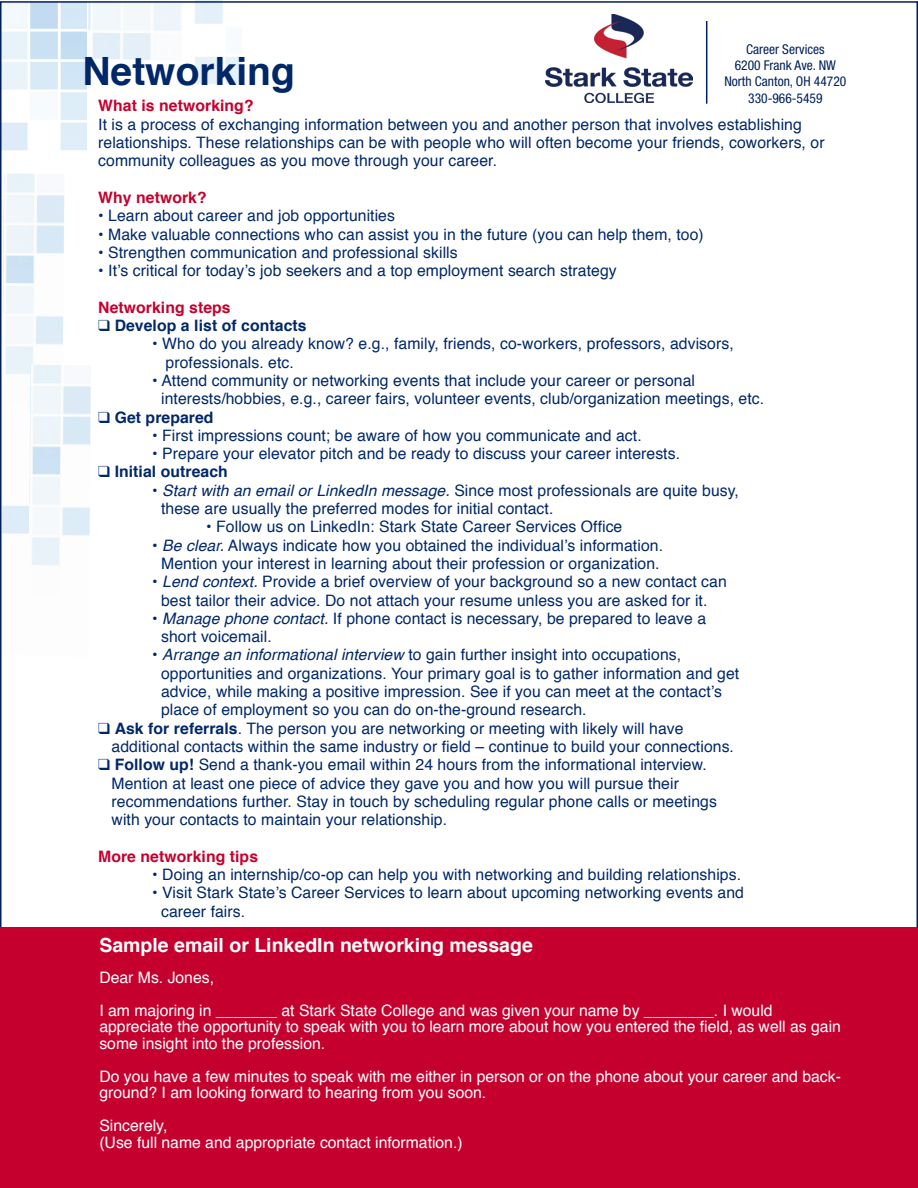
<style>
.page{position:relative;width:918px;height:1188px;background:#fff}
.page>*{position:absolute;margin:0;border:0;box-sizing:border-box;transform-origin:0 0}
.t1{font:700 39px "Helvetica";color:#002868}
.t2{font:700 19.5px "Helvetica";color:#fff}
.t3{font:15.75px "Helvetica";letter-spacing:.005em;color:#002868}
.t4{font:15.75px/16.5px "Helvetica";color:#fff}
.t5{font:700 15.75px "Helvetica";letter-spacing:.005em;color:#c5002e}
.t6{font:700 15.75px "Helvetica";letter-spacing:.005em;color:#002868}
.t7{font:condensed 13.5px "Helvetica Neue LT Std";color:#00205b}
.s1{font-style:italic}
.s2{font-weight:700}
</style>
<div class="page">
<img style="left:3px;top:4px;width:84px;height:147px">
<img style="left:3px;top:174px;width:61px;height:230px">
<img style="left:28px;top:365px;width:63px;height:200px">
<img style="left:88px;top:0;width:94px;height:61px">
<div style="left:1px;top:927px;width:917px;height:261px;background:#c5002e"></div>
<img style="left:545px;top:14px;width:147px;height:88px">
<hr style="left:706px;top:21px;width:1px;height:83px;background:#00205b">
<p class="t7" style="left:746px;top:41px;width:80px">Career Services</p>
<p class="t7" style="left:735px;top:58px;width:103px">6200 Frank Ave. NW</p>
<p class="t7" style="left:724px;top:74px;width:123px">North Canton, OH 44720</p>
<p class="t7" style="left:748px;top:90px;width:76px">330-966-5459</p>
<p class="t1" style="left:82px;top:40px;width:214px">Networking</p>
<p class="t5" style="left:98px;top:93px;width:157px">What is networking?</p>
<p class="t3" style="left:98px;top:112px;width:705px">It is a process of exchanging information between you and another person that involves establishing</p>
<p class="t3" style="left:98px;top:130px;width:728px">relationships. These relationships can be with people who will often become your friends, coworkers, or</p>
<p class="t3" style="left:98px;top:149px;width:400px">community colleagues as you move through your career.</p>
<p class="t5" style="left:98px;top:185px;width:110px">Why network?</p>
<p class="t3" style="left:98px;top:204px;width:298px">• Learn about career and job opportunities</p>
<p class="t3" style="left:98px;top:222px;width:607px">• Make valuable connections who can assist you in the future (you can help them, too)</p>
<p class="t3" style="left:98px;top:240px;width:361px">• Strengthen communication and professional skills</p>
<p class="t3" style="left:98px;top:258px;width:520px">• It’s critical for today’s job seekers and a top employment search strategy</p>
<p class="t5" style="left:98px;top:294px;width:134px">Networking steps</p>
<p class="t6" style="left:98px;top:313px;width:210px">❑ Develop a list of contacts</p>
<p class="t3" style="left:152px;top:332px;width:583px">• Who do you already know? e.g., family, friends, co-workers, professors, advisors,</p>
<p class="t3" style="left:166px;top:350px;width:130px">professionals. etc.</p>
<p class="t3" style="left:152px;top:368px;width:544px">• Attend community or networking events that include your career or personal</p>
<p class="t3" style="left:161px;top:387px;width:605px">interests/hobbies, e.g., career fairs, volunteer events, club/organization meetings, etc.</p>
<p class="t6" style="left:98px;top:404px;width:117px">❑ Get prepared</p>
<p class="t3" style="left:152px;top:423px;width:491px">• First impressions count; be aware of how you communicate and act.</p>
<p class="t3" style="left:152px;top:441px;width:529px">• Prepare your elevator pitch and be ready to discuss your career interests.</p>
<p class="t6" style="left:98px;top:459px;width:131px">❑ Initial outreach</p>
<p class="t3" style="left:152px;top:478px;width:588px">• <span class="s1">Start with an email or LinkedIn message.</span> Since most professionals are quite busy,</p>
<p class="t3" style="left:161px;top:496px;width:394px">these are usually the preferred modes for initial contact.</p>
<p class="t3" style="left:206px;top:515px;width:418px">• Follow us on LinkedIn: Stark State Career Services Office</p>
<p class="t3" style="left:152px;top:533px;width:512px">• <span class="s1">Be clear.</span> Always indicate how you obtained the individual’s information.</p>
<p class="t3" style="left:161px;top:551px;width:500px">Mention your interest in learning about their profession or organization.</p>
<p class="t3" style="left:152px;top:570px;width:576px">• <span class="s1">Lend context.</span> Provide a brief overview of your background so a new contact can</p>
<p class="t3" style="left:161px;top:588px;width:548px">best tailor their advice. Do not attach your resume unless you are asked for it.</p>
<p class="t3" style="left:152px;top:606px;width:556px">• <span class="s1">Manage phone contact.</span> If phone contact is necessary, be prepared to leave a</p>
<p class="t3" style="left:161px;top:624px;width:112px">short voicemail.</p>
<p class="t3" style="left:152px;top:643px;width:530px">• <span class="s1">Arrange an informational interview</span> to gain further insight into occupations,</p>
<p class="t3" style="left:161px;top:661px;width:580px">opportunities and organizations. Your primary goal is to gather information and get</p>
<p class="t3" style="left:161px;top:679px;width:562px">advice, while making a positive impression. See if you can meet at the contact’s</p>
<p class="t3" style="left:161px;top:698px;width:427px">place of employment so you can do on-the-ground research.</p>
<p class="t3" style="left:98px;top:716px;width:587px">❑ <span class="s2">Ask for referrals</span>. The person you are networking or meeting with likely will have</p>
<p class="t3" style="left:112px;top:734px;width:624px">additional contacts within the same industry or field – continue to build your connections.</p>
<p class="t3" style="left:98px;top:753px;width:610px">❑ <span class="s2">Follow up!</span> Send a thank-you email within 24 hours from the informational interview.</p>
<p class="t3" style="left:112px;top:771px;width:569px">Mention at least one piece of advice they gave you and how you will pursue their</p>
<p class="t3" style="left:112px;top:789px;width:607px">recommendations further. Stay in touch by scheduling regular phone calls or meetings</p>
<p class="t3" style="left:112px;top:807px;width:337px">with your contacts to maintain your relationship.</p>
<p class="t5" style="left:98px;top:843px;width:161px">More networking tips</p>
<p class="t3" style="left:152px;top:862px;width:590px">• Doing an internship/co-op can help you with networking and building relationships.</p>
<p class="t3" style="left:152px;top:881px;width:593px">• Visit Stark State’s Career Services to learn about upcoming networking events and</p>
<p class="t3" style="left:161px;top:899px;width:86px">career fairs.</p>
<p class="t2" style="left:99px;top:930px;width:435px">Sample email or LinkedIn networking message</p>
<p class="t4" style="left:99px;top:969px;width:116px">Dear Ms. Jones,</p>
<p class="t4" style="left:99px;top:1002px;width:675px">I am majoring in _______ at Stark State College and was given your name by ________. I would</p>
<p class="t4" style="left:99px;top:1019px;width:743px">appreciate the opportunity to speak with you to learn more about how you entered the field, as well as gain some insight into the profession.</p>
<p class="t4" style="left:99px;top:1068px;width:743px">Do you have a few minutes to speak with me either in person or on the phone about your career and back&shy;ground? I am looking forward to hearing from you soon.</p>
<p class="t4" style="left:99px;top:1118px;width:69px">Sincerely,</p>
<p class="t4" style="left:99px;top:1134px;width:365px">(Use full name and appropriate contact information.)</p>
</div>
